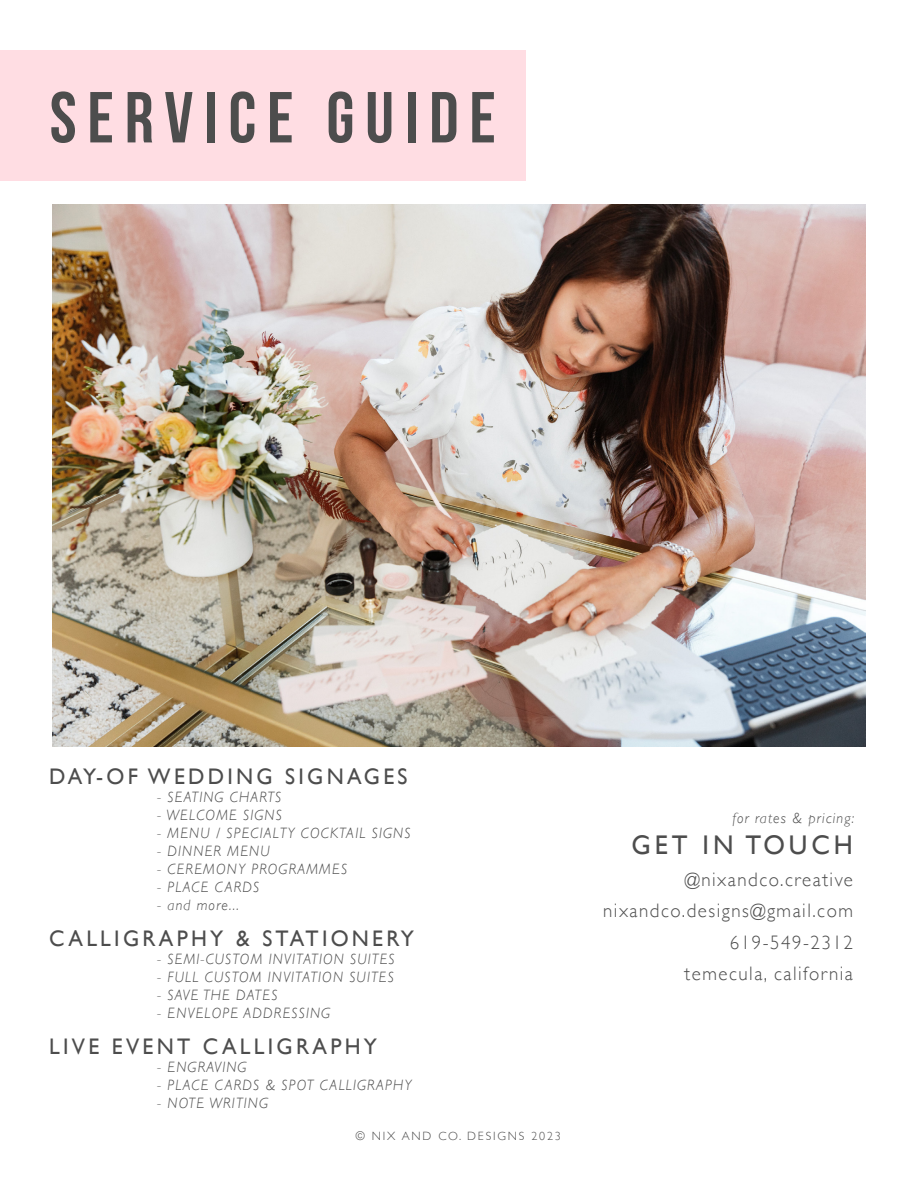
<style>
.page{position:relative;width:918px;height:1188px;background:#fff}
.page>*{position:absolute;margin:0;border:0;box-sizing:border-box;transform-origin:0 0}
.t1{font:72px "Bebas Neue";letter-spacing:.15em;color:#4d4d4d}
.t2{font:27px "Gill Sans";letter-spacing:.15em;color:#4d4d4d}
.t3{font:22.5px "Gill Sans";letter-spacing:.15em;color:#4d4d4d}
.t4{font:300 19.5px/31.5px "Gill Sans";letter-spacing:.08em;color:#4d4d4d;text-align:right}
.t5{font:italic 300 15px "Gill Sans";letter-spacing:.08em;color:#4d4d4d}
.t6{font:300 12px "Gill Sans";letter-spacing:.15em;color:#4d4d4d}
</style>
<div class="page">
<img style="left:52px;top:204px;width:814px;height:542px">
<div style="left:0;top:50px;width:526px;height:131px;background:#ffdde3"></div>
<h1 class="t1" style="left:50px;top:78px;width:448px">SERVICE GUIDE</h1>
<h3 class="t3" style="left:49px;top:764px;width:360px">DAY-OF WEDDING SIGNAGES</h3>
<p class="t5" style="left:157px;top:789px;width:126px">- SEATING CHARTS</p>
<p class="t5" style="left:157px;top:807px;width:126px">- WELCOME SIGNS</p>
<p class="t5" style="left:157px;top:825px;width:255px">- MENU / SPECIALTY COCKTAIL SIGNS</p>
<p class="t5" style="left:157px;top:843px;width:114px">- DINNER MENU</p>
<p class="t5" style="left:157px;top:861px;width:191px">- CEREMONY PROGRAMMES</p>
<p class="t5" style="left:157px;top:879px;width:104px">- PLACE CARDS</p>
<p class="t5" style="left:157px;top:897px;width:83px">- and more...</p>
<h3 class="t3" style="left:49px;top:926px;width:366px">CALLIGRAPHY &amp; STATIONERY</h3>
<p class="t5" style="left:157px;top:951px;width:239px">- SEMI-CUSTOM INVITATION SUITES</p>
<p class="t5" style="left:157px;top:969px;width:238px">- FULL CUSTOM INVITATION SUITES</p>
<p class="t5" style="left:157px;top:987px;width:122px">- SAVE THE DATES</p>
<p class="t5" style="left:157px;top:1005px;width:174px">- ENVELOPE ADDRESSING</p>
<h3 class="t3" style="left:49px;top:1034px;width:329px">LIVE EVENT CALLIGRAPHY</h3>
<p class="t5" style="left:157px;top:1059px;width:91px">- ENGRAVING</p>
<p class="t5" style="left:157px;top:1077px;width:256px">- PLACE CARDS &amp; SPOT CALLIGRAPHY</p>
<p class="t5" style="left:157px;top:1095px;width:112px">- NOTE WRITING</p>
<p class="t6" style="left:355px;top:1126px;width:207px">© NIX AND CO. DESIGNS 2023</p>
<p class="t5" style="left:732px;top:809px;width:123px">for rates &amp; pricing:</p>
<h2 class="t2" style="left:631px;top:829px;width:223px">GET IN TOUCH</h2>
<h3 class="t4" style="left:603px;top:863px;width:251px">@nixandco.creative nixandco.designs@gmail.com<br>619-549-2312<br>temecula, california</h3>
</div>
